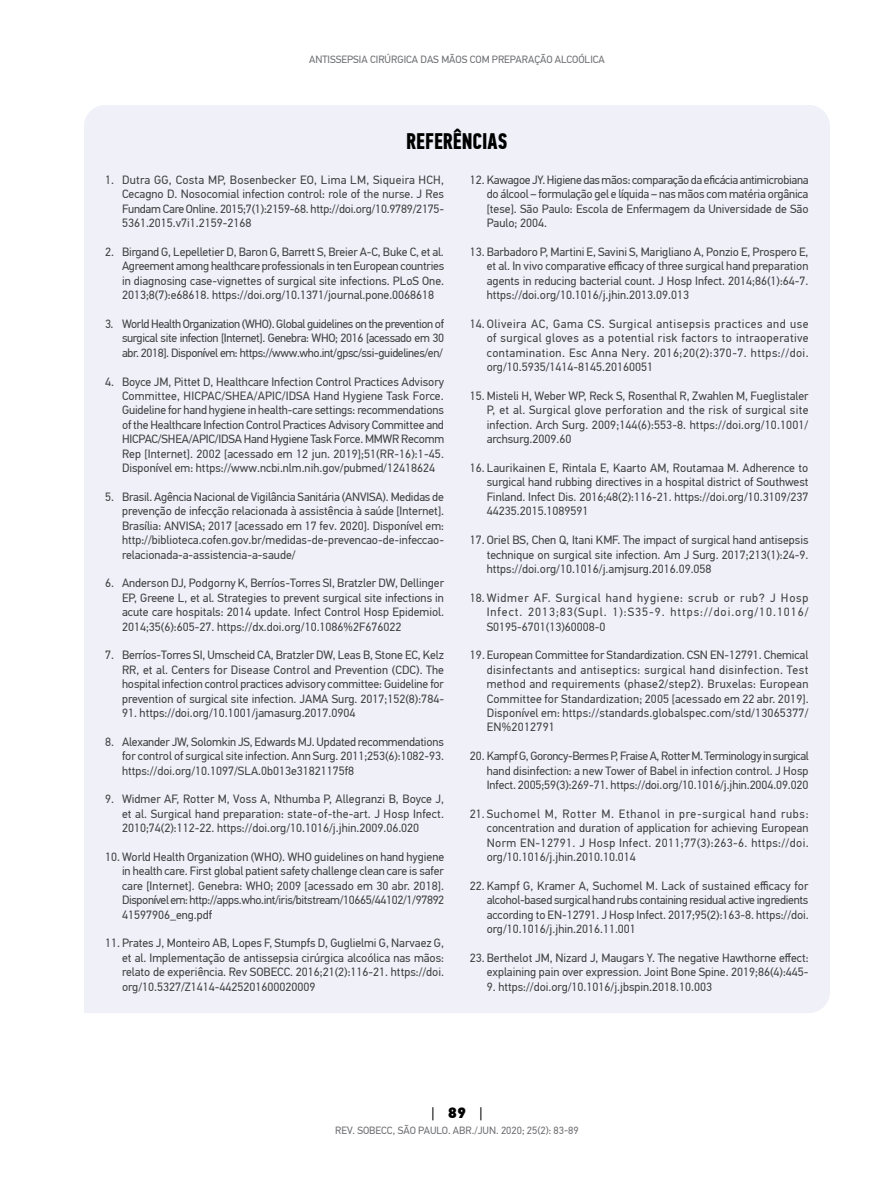
<style>
.page{position:relative;width:893px;height:1191px;background:#fff}
.page>*{position:absolute;margin:0;border:0;box-sizing:border-box;transform-origin:0 0}
.t1{font:700 22.5px "PF Din Text Comp Pro";color:#000}
.t2{font:15px "PF Din Text Pro";color:#000}
.t3{font:12px/14.4px "PF Din Text Pro";color:#414042;text-align:justify}
.t4{font:10.5px "PF Din Text Pro";color:#6d6e71}
.s1{font-weight:900}
</style>
<div class="page">
<div style="left:84px;top:105px;width:746px;height:908px;background:#eff0f8"></div>
<p class="t4" style="left:309px;top:53px;width:297px">ANTISSEPSIA CIRÚRGICA DAS MÃOS COM PREPARAÇÃO ALCOÓLICA</p>
<h1 class="t1" style="left:406px;top:127px;width:103px">REFERÊNCIAS</h1>
<p class="t3" style="left:122px;top:173px;width:324px;text-indent:-17px">1. Dutra GG, Costa MP, Bosenbecker EO, Lima LM, Siqueira HCH, Cecagno D. Nosocomial infection control: role of the nurse. J Res Fundam Care Online. 2015;7(1):2159-68. http://doi.org/10.9789/2175- 5361.2015.v7i1.2159-2168</p>
<p class="t3" style="left:122px;top:245px;width:324px;text-indent:-17px">2. Birgand G, Lepelletier D, Baron G, Barrett S, Breier A-C, Buke C, et al.<br>Agreement among healthcare professionals in ten European countries in diagnosing case-vignettes of surgical site infections. PLoS One.<br>2013;8(7):e68618. https://doi.org/10.1371/journal.pone.0068618</p>
<p class="t3" style="left:122px;top:317px;width:324px;text-indent:-17px">3. World Health Organization (WHO). Global guidelines on the prevention of surgical site infection [Internet]. Genebra: WHO; 2016 [acessado em 30 abr. 2018]. Disponível em: https://www.who.int/gpsc/ssi-guidelines/en/</p>
<p class="t3" style="left:122px;top:374px;width:324px;text-indent:-17px">4. Boyce JM, Pittet D, Healthcare Infection Control Practices Advisory Committee, HICPAC/SHEA/APIC/IDSA Hand Hygiene Task Force.<br>Guideline for hand hygiene in health-care settings: recommendations of the Healthcare Infection Control Practices Advisory Committee and HICPAC/SHEA/APIC/IDSA Hand Hygiene Task Force. MMWR Recomm Rep [Internet]. 2002 [acessado em 12 jun. 2019];51(RR-16):1-45.<br>Disponível em: https://www.ncbi.nlm.nih.gov/pubmed/12418624</p>
<p class="t3" style="left:122px;top:489px;width:324px;text-indent:-17px">5. Brasil. Agência Nacional de Vigilância Sanitária (ANVISA). Medidas de prevenção de infecção relacionada à assistência à saúde [Internet].<br>Brasília: ANVISA; 2017 [acessado em 17 fev. 2020]. Disponível em: http://biblioteca.cofen.gov.br/medidas-de-prevencao-de-infeccao&shy;relacionada-a-assistencia-a-saude/</p>
<p class="t3" style="left:122px;top:576px;width:324px;text-indent:-17px">6. Anderson DJ, Podgorny K, Berríos-Torres SI, Bratzler DW, Dellinger EP, Greene L, et al. Strategies to prevent surgical site infections in acute care hospitals: 2014 update. Infect Control Hosp Epidemiol.<br>2014;35(6):605-27. https://dx.doi.org/10.1086%2F676022</p>
<p class="t3" style="left:122px;top:648px;width:324px;text-indent:-17px">7. Berríos-Torres SI, Umscheid CA, Bratzler DW, Leas B, Stone EC, Kelz RR, et al. Centers for Disease Control and Prevention (CDC). The hospital infection control practices advisory committee: Guideline for prevention of surgical site infection. JAMA Surg. 2017;152(8):784-</p>
<p class="t3" style="left:122px;top:705px;width:235px">91. https://doi.org/10.1001/jamasurg.2017.0904</p>
<p class="t3" style="left:122px;top:734px;width:323px;text-indent:-17px">8. Alexander JW, Solomkin JS, Edwards MJ. Updated recommendations for control of surgical site infection. Ann Surg. 2011;253(6):1082-93. https://doi.org/10.1097/SLA.0b013e31821175f8</p>
<p class="t3" style="left:122px;top:792px;width:324px;text-indent:-17px">9. Widmer AF, Rotter M, Voss A, Nthumba P, Allegranzi B, Boyce J, et al. Surgical hand preparation: state-of-the-art. J Hosp Infect.<br>2010;74(2):112-22. https://doi.org/10.1016/j.jhin.2009.06.020</p>
<p class="t3" style="left:122px;top:849px;width:324px;text-indent:-17px">10. World Health Organization (WHO). WHO guidelines on hand hygiene in health care. First global patient safety challenge clean care is safer care [Internet]. Genebra: WHO; 2009 [acessado em 30 abr. 2018].<br>Disponível em: http://apps.who.int/iris/bitstream/10665/44102/1/97892<br>41597906_eng.pdf</p>
<p class="t3" style="left:122px;top:936px;width:324px;text-indent:-17px">11. Prates J, Monteiro AB, Lopes F, Stumpfs D, Guglielmi G, Narvaez G, et al. Implementação de antissepsia cirúrgica alcoólica nas mãos: relato de experiência. Rev SOBECC. 2016;21(2):116-21. https://doi. org/10.5327/Z1414-4425201600020009</p>
<p class="t3" style="left:487px;top:173px;width:323px;text-indent:-17px">12. Kawagoe JY. Higiene das mãos: comparação da eficácia antimicrobiana do álcool – formulação gel e líquida – nas mãos com matéria orgânica [tese]. São Paulo: Escola de Enfermagem da Universidade de São Paulo; 2004.</p>
<p class="t3" style="left:487px;top:245px;width:323px;text-indent:-17px">13. Barbadoro P, Martini E, Savini S, Marigliano A, Ponzio E, Prospero E, et al. In vivo comparative efficacy of three surgical hand preparation agents in reducing bacterial count. J Hosp Infect. 2014;86(1):64-7. https://doi.org/10.1016/j.jhin.2013.09.013</p>
<p class="t3" style="left:487px;top:317px;width:323px;text-indent:-17px">14. Oliveira AC, Gama CS. Surgical antisepsis practices and use of surgical gloves as a potential risk factors to intraoperative contamination. Esc Anna Nery. 2016;20(2):370-7. https://doi. org/10.5935/1414-8145.20160051</p>
<p class="t3" style="left:487px;top:389px;width:323px;text-indent:-17px">15. Misteli H, Weber WP, Reck S, Rosenthal R, Zwahlen M, Fueglistaler P, et al. Surgical glove perforation and the risk of surgical site infection. Arch Surg. 2009;144(6):553-8. https://doi.org/10.1001/ archsurg.2009.60</p>
<p class="t3" style="left:487px;top:461px;width:323px;text-indent:-17px">16. Laurikainen E, Rintala E, Kaarto AM, Routamaa M. Adherence to surgical hand rubbing directives in a hospital district of Southwest Finland. Infect Dis. 2016;48(2):116-21. https://doi.org/10.3109/237<br>44235.2015.1089591</p>
<p class="t3" style="left:487px;top:533px;width:323px;text-indent:-17px">17. Oriel BS, Chen Q, Itani KMF. The impact of surgical hand antisepsis technique on surgical site infection. Am J Surg. 2017;213(1):24-9. https://doi.org/10.1016/j.amjsurg.2016.09.058</p>
<p class="t3" style="left:487px;top:590px;width:323px;text-indent:-17px">18. Widmer AF. Surgical hand hygiene: scrub or rub? J Hosp Infect. 2013;83(Supl. 1):S35-9. https://doi.org/10.1016/ S0195-6701(13)60008-0</p>
<p class="t3" style="left:487px;top:648px;width:324px;text-indent:-17px">19.European Committee for Standardization. CSN EN-12791. Chemical disinfectants and antiseptics: surgical hand disinfection. Test method and requirements (phase2/step2). Bruxelas: European Committee for Standardization; 2005 [acessado em 22 abr. 2019].<br>Disponível em: https://standards.globalspec.com/std/13065377/ EN%2012791</p>
<p class="t3" style="left:487px;top:749px;width:324px;text-indent:-17px">20. Kampf G, Goroncy-Bermes P, Fraise A, Rotter M. Terminology in surgical hand disinfection: a new Tower of Babel in infection control. J Hosp Infect. 2005;59(3):269-71. https://doi.org/10.1016/j.jhin.2004.09.020</p>
<p class="t3" style="left:487px;top:806px;width:323px;text-indent:-17px">21. Suchomel M, Rotter M. Ethanol in pre-surgical hand rubs: concentration and duration of application for achieving European Norm EN-12791. J Hosp Infect. 2011;77(3):263-6. https://doi. org/10.1016/j.jhin.2010.10.014</p>
<p class="t3" style="left:487px;top:878px;width:324px;text-indent:-17px">22. Kampf G, Kramer A, Suchomel M. Lack of sustained efficacy for alcohol-based surgical hand rubs containing residual active ingredients according to EN-12791. J Hosp Infect. 2017;95(2):163-8. https://doi. org/10.1016/j.jhin.2016.11.001</p>
<p class="t3" style="left:470px;top:950px;width:340px;text-align:right">23. Berthelot JM, Nizard J, Maugars Y. The negative Hawthorne effect: explaining pain over expression. Joint Bone Spine. 2019;86(4):445-</p>
<p class="t3" style="left:487px;top:979px;width:227px">9. https://doi.org/10.1016/j.jbspin.2018.10.003</p>
<p class="t2" style="left:431px;top:1103px;width:53px">| <span class="s1">89</span> |</p>
<p class="t4" style="left:335px;top:1124px;width:245px">REV. SOBECC, SÃO PAULO. ABR./JUN. 2020; 25(2): 83-89</p>
</div>
